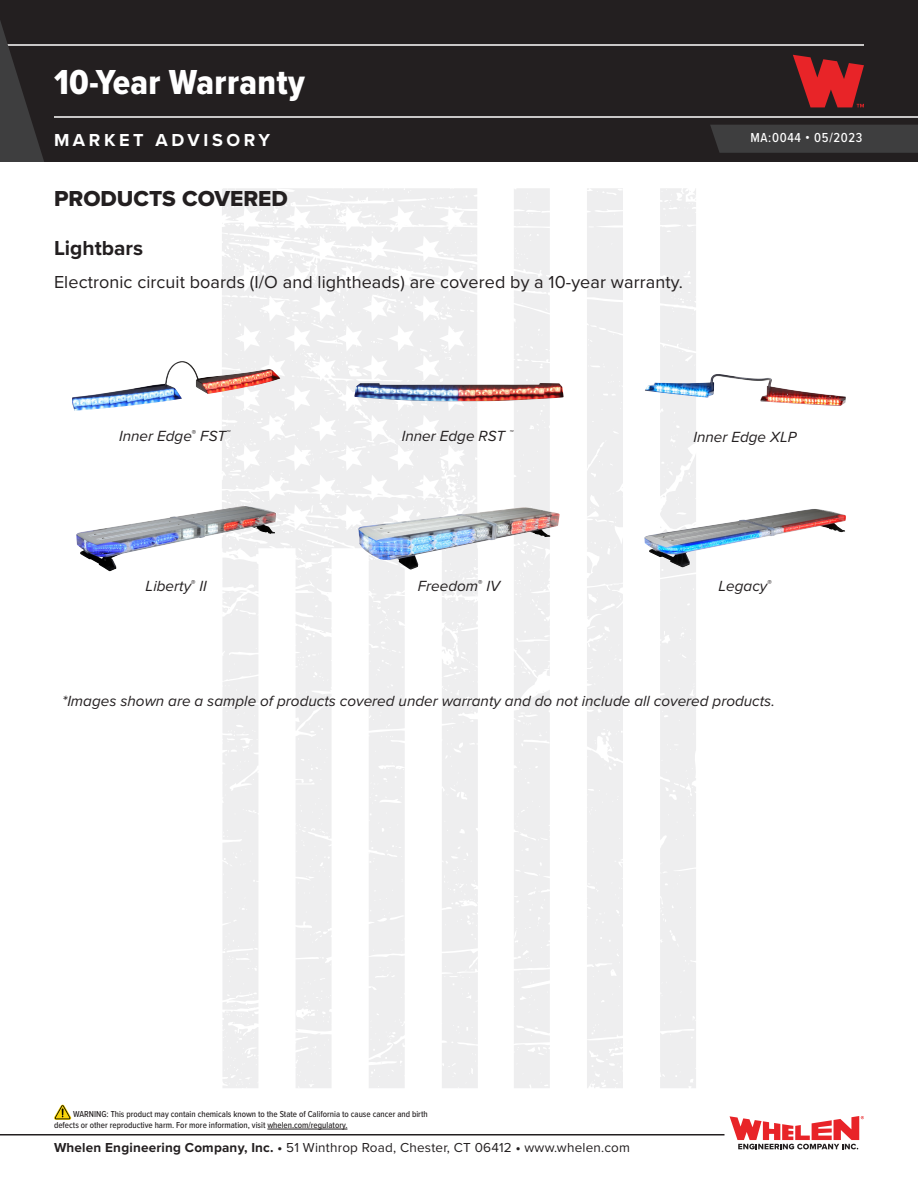
<style>
.page{position:relative;width:918px;height:1188px;background:#fff}
.page>*{position:absolute;margin:0;border:0;box-sizing:border-box;transform-origin:0 0}
.MA-_Header{font:36px "Proxima Nova Cond Extrabld";letter-spacing:.01em;color:#fff}
.subhead{font:22.5px "Proxima Nova Extrabld";color:#231f20}
.Product_Header_MAKE{font:700 21px "Proxima Nova";color:#231f20}
.Body_Copy{font:18px "Proxima Nova";letter-spacing:.005em;color:#231f20}
.t1{font:700 18px "Proxima Nova";letter-spacing:.2em;color:#fff}
.Photo_Captions{font:italic 15.3px "Proxima Nova";color:#231f20}
.t2{font:13.5px "Proxima Nova";letter-spacing:.015em;color:#231f20}
.t3{font:500 13.5px "Proxima Nova Cond";letter-spacing:.05em;color:#fff}
.t4{font:500 9px/10.5px "Proxima Nova Cond";color:#231f20}
.s1{font-weight:700}
</style>
<div class="page">
<svg style="left:222px;top:188px;width:474px;height:900px;fill:#eeeeef"></svg>
<div style="left:0;top:0;width:918px;height:162px;background:#231f20"></div>
<hr style="left:0;top:44px;width:864px;height:2px;background:#fff">
<hr style="left:54px;top:116px;width:864px;height:2px;background:#fff">
<hr style="left:0;top:1134px;width:724px;height:2px;background:#231f20">
<svg style="left:793px;top:55px;width:71px;height:52px"></svg>
<svg style="left:730px;top:1116px;width:134px;height:33px"></svg>
<svg style="left:0;top:21px;width:44px;height:141px"></svg>
<div style="left:710px;top:125px;width:208px;height:28px;background:#3e3e3f"></div>
<hr style="left:267px;top:1129px;width:80px;height:1px;background:#231f20">
<svg style="left:54px;top:1104px;width:17px;height:16px"></svg>
<img style="left:72px;top:361px;width:208px;height:50px">
<img style="left:76px;top:506px;width:200px;height:66px">
<img style="left:358px;top:507px;width:202px;height:63px">
<img style="left:644px;top:509px;width:202px;height:58px">
<img style="left:354px;top:383px;width:210px;height:18px">
<img style="left:644px;top:375px;width:202px;height:31px">
<p class="MA-_Header" style="left:54px;top:56px;width:252px">10-Year Warranty</p>
<h3 class="t1" style="left:54px;top:129px;width:218px">MARKET ADVISORY</h3>
<p class="subhead" style="left:54px;top:185px;width:235px">PRODUCTS COVERED</p>
<p class="Product_Header_MAKE" style="left:54px;top:235px;width:91px">Lightbars</p>
<p class="Body_Copy" style="left:54px;top:272px;width:630px">Electronic circuit boards (I/O and lightheads) are covered by a 10-year warranty.</p>
<p class="t3" style="left:750px;top:128px;width:114px">MA:0044 • 05/2023</p>
<p class="Photo_Captions" style="left:119px;top:427px;width:113px">Inner Edge<sup>®</sup> FST<sup>™</sup></p>
<p class="Photo_Captions" style="left:146px;top:577px;width:63px">Liberty<sup>®</sup> II</p>
<p class="Photo_Captions" style="left:402px;top:427px;width:113px">Inner Edge RST <sup>™</sup></p>
<p class="Photo_Captions" style="left:693px;top:427px;width:105px">Inner Edge XLP</p>
<p class="Photo_Captions" style="left:418px;top:577px;width:84px">Freedom<sup>®</sup> IV</p>
<p class="Photo_Captions" style="left:719px;top:576px;width:55px">Legacy<sup>®</sup></p>
<p class="Photo_Captions" style="left:62px;top:692px;width:714px">*Images shown are a sample of products covered under warranty and do not include all covered products.</p>
<p class="t4" style="left:54px;top:1109px;width:375px;text-indent:19px">WARNING: This product may contain chemicals known to the State of California to cause cancer and birth defects or other reproductive harm. For more information, visit whelen.com/regulatory.</p>
<h3 class="t2" style="left:54px;top:1139px;width:578px"><span class="s1">Whelen Engineering Company, Inc. •</span> 51 Winthrop Road, Chester, CT 06412 <span class="s1">•</span> www.whelen.com</h3>
</div>
